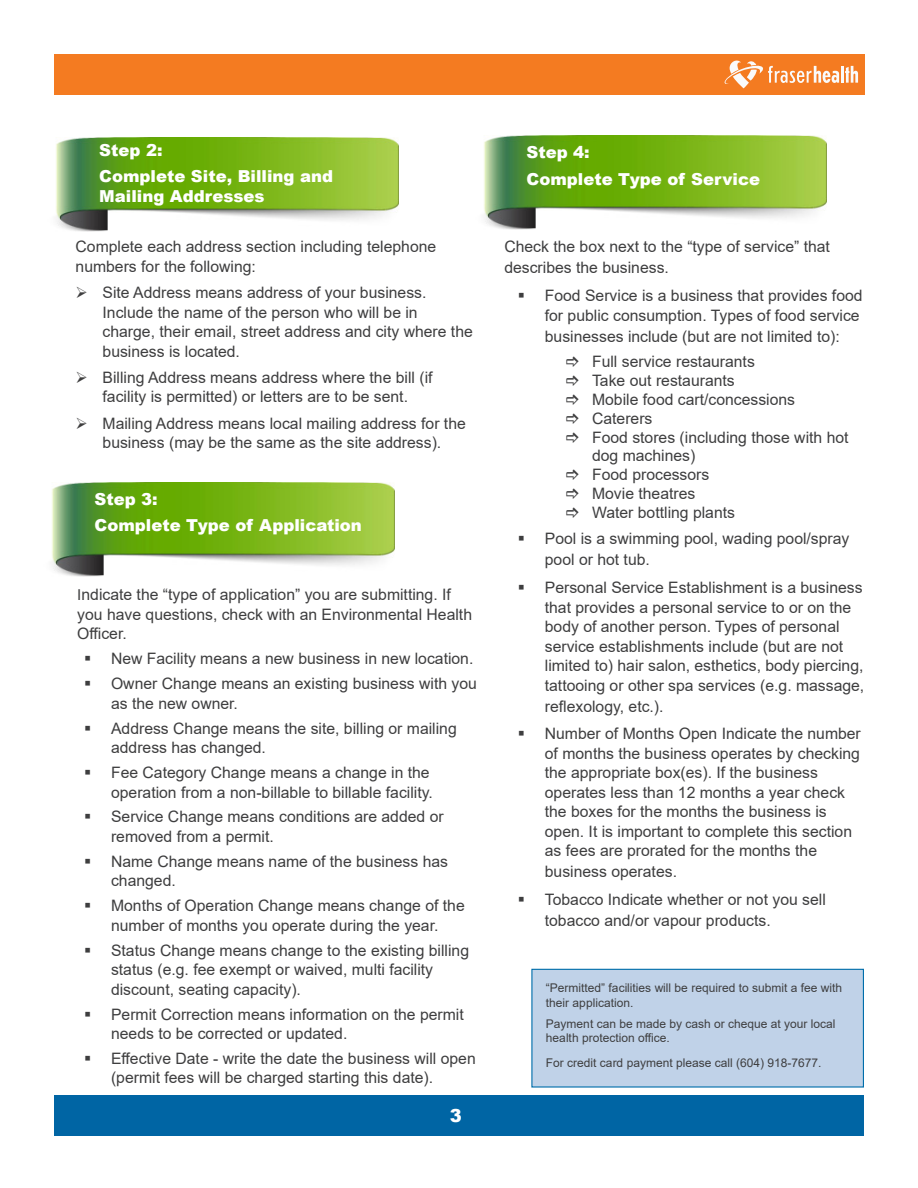
<style>
.page{position:relative;width:918px;height:1188px;background:#fff}
.page>*{position:absolute;margin:0;border:0;box-sizing:border-box;transform-origin:0 0}
.t1{font:900 18px "Arial";color:#fff}
.t2{font:900 16.5px/19.8px "Arial";color:#fff}
.t3{font:15.75px/19.5px "Arial";color:#3e3e3f}
.t4{font:12px/14.4px "Arial";color:#3e3e3f}
.s1{font-size:15px}
</style>
<div class="page">
<div style="left:0;top:1095px;width:864px;height:41px;background:#0065a4"></div>
<div style="left:0;top:55px;width:864px;height:40px;background:#f47b21"></div>
<svg style="left:724px;top:60px;width:115px;height:28px"></svg>
<hr style="left:841px;top:66px;width:3px;height:17px;background:#fafafa">
<svg style="left:845px;top:66px;width:13px;height:17px"></svg>
<img style="left:56px;top:138px;width:343px;height:94px">
<img style="left:52px;top:482px;width:342px;height:94px">
<img style="left:484px;top:136px;width:342px;height:94px">
<div style="left:532px;top:969px;width:331px;height:118px;background:#c0d2e8"></div>
<div style="left:531px;top:969px;width:333px;height:119px;border:1px solid #006eab"></div>
<div style="left:0;top:1093px;width:53px;height:45px;background:#fff"></div>
<div style="left:0;top:52px;width:53px;height:45px;background:#fff"></div>
<p class="t2" style="left:99px;top:139px;width:65px">Step 2:</p>
<p class="t2" style="left:99px;top:166px;width:235px">Complete Site, Billing and<br>Mailing Addresses</p>
<p class="t3" style="left:76px;top:237px;width:362px">Complete each address section including telephone numbers for the following:</p>
<p class="t3" style="left:103px;top:283px;width:372px">Site Address means address of your business.<br>Include the name of the person who will be in charge, their email, street address and city where the business is located.</p>
<p class="t3" style="left:103px;top:368px;width:332px">Billing Address means address where the bill (if facility is permitted) or letters are to be sent.</p>
<p class="t3" style="left:103px;top:413px;width:365px">Mailing Address means local mailing address for the business (may be the same as the site address).</p>
<p class="t2" style="left:94px;top:488px;width:65px">Step 3:</p>
<p class="t2" style="left:94px;top:515px;width:269px">Complete Type of Application</p>
<p class="t3" style="left:77px;top:585px;width:396px"><span class="s1">I</span>ndicate the “type of application” you are submitting. If you have questions, check with an Environmental Health<br>Officer.</p>
<p class="t3" style="left:111px;top:649px;width:364px">New Facility means a new business in new location.</p>
<p class="t3" style="left:111px;top:674px;width:367px">Owner Change means an existing business with you as the new owner.</p>
<p class="t3" style="left:111px;top:718px;width:347px">Address Change means the site, billing or mailing address has changed.</p>
<p class="t3" style="left:111px;top:763px;width:323px">Fee Category Change means a change in the operation from a non-billable to billable facility.</p>
<p class="t3" style="left:111px;top:807px;width:334px">Service Change means conditions are added or removed from a permit.</p>
<p class="t3" style="left:111px;top:852px;width:339px">Name Change means name of the business has changed.</p>
<p class="t3" style="left:111px;top:896px;width:355px">Months of Operation Change means change of the number of months you operate during the year.</p>
<p class="t3" style="left:111px;top:940px;width:360px">Status Change means change to the existing billing status (e.g. fee exempt or waived, multi facility discount, seating capacity).</p>
<p class="t3" style="left:111px;top:1004px;width:354px">Permit Correction means information on the permit needs to be corrected or updated.</p>
<p class="t3" style="left:111px;top:1049px;width:366px">Effective Date - write the date the business will open (permit fees will be charged starting this date).</p>
<p class="t1" style="left:450px;top:1103px;width:14px">3</p>
<p class="t2" style="left:526px;top:142px;width:65px">Step 4:</p>
<p class="t2" style="left:526px;top:168px;width:235px">Complete Type of Service</p>
<p class="t3" style="left:504px;top:236px;width:327px;line-height:21px">Check the box next to the “type of service” that describes the business.</p>
<p class="t3" style="left:545px;top:286px;width:319px">Food Service is a business that provides food for public consumption. Types of food service</p>
<p class="t3" style="left:545px;top:326px;width:297px">businesses include (but are not limited to):</p>
<p class="t3" style="left:592px;top:352px;width:164px">Full service restaurants</p>
<p class="t3" style="left:592px;top:371px;width:144px">Take out restaurants</p>
<p class="t3" style="left:592px;top:389px;width:205px">Mobile food cart/concessions</p>
<p class="t3" style="left:592px;top:408px;width:62px">Caterers</p>
<p class="t3" style="left:592px;top:428px;width:258px;line-height:18.9px">Food stores (including those with hot dog machines)</p>
<p class="t3" style="left:592px;top:465px;width:119px">Food processors</p>
<p class="t3" style="left:592px;top:484px;width:105px">Movie theatres</p>
<p class="t3" style="left:592px;top:503px;width:144px">Water bottling plants</p>
<p class="t3" style="left:545px;top:528px;width:306px;line-height:21px">Pool is a swimming pool, wading pool/spray pool or hot tub.</p>
<p class="t3" style="left:545px;top:578px;width:321px">Personal Service Establishment is a business that provides a personal service to or on the body of another person. Types of personal service establishments include (but are not limited to) hair salon, esthetics, body piercing, tattooing or other spa services (e.g. massage,</p>
<p class="t3" style="left:545px;top:696px;width:120px">reflexology, etc.).</p>
<p class="t3" style="left:545px;top:724px;width:318px">Number of Months Open Indicate the number of months the business operates by checking the appropriate box(es). If the business operates less than 12 months a year check the boxes for the months the business is open. It is important to complete this section as fees are prorated for the months the</p>
<p class="t3" style="left:545px;top:862px;width:134px">business operates.</p>
<p class="t3" style="left:545px;top:889px;width:283px;line-height:21px">Tobacco Indicate whether or not you sell tobacco and/or vapour products.</p>
<p class="t4" style="left:546px;top:981px;width:298px">“Permitted” facilities will be required to submit a fee with their application.</p>
<p class="t4" style="left:546px;top:1016px;width:291px">Payment can be made by cash or cheque at your local health protection office.</p>
<p class="t4" style="left:546px;top:1055px;width:277px">For credit card payment please call (604) 918-7677.</p>
</div>
